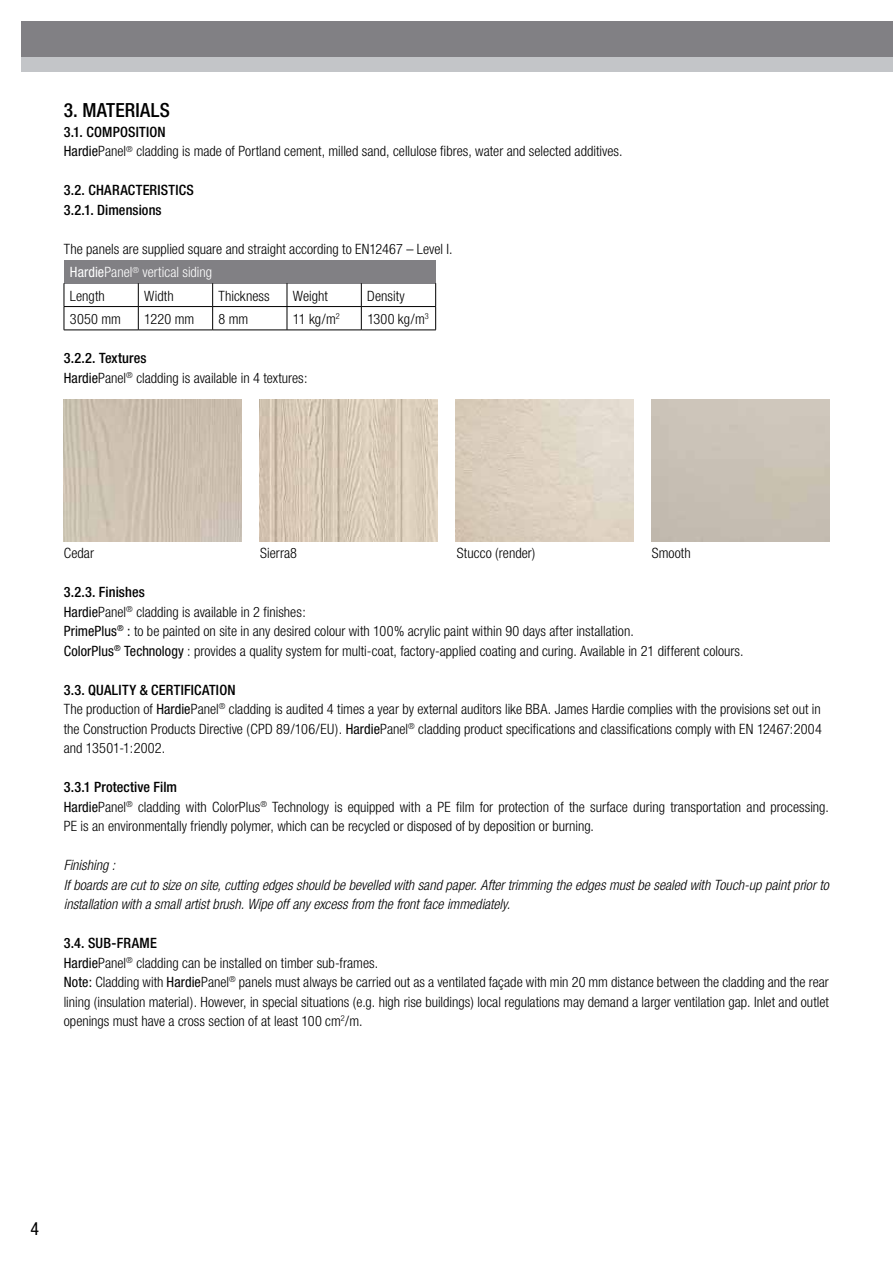
<style>
.page{position:relative;width:893px;height:1263px;background:#fff}
.page>*{position:absolute;margin:0;border:0;box-sizing:border-box;transform-origin:0 0}
.t1{font:500 condensed 19.5px "Helvetica Neue";letter-spacing:.01em;color:#000}
.t2{font:condensed 18px "Helvetica Neue";color:#000}
.t3{font:300 condensed 14.25px/19.5px "Helvetica Neue";color:#000}
.t4{font:italic 300 condensed 14.25px/19.5px "Helvetica Neue";color:#000}
.t5{font:500 condensed 14.25px/19.5px "Helvetica Neue";letter-spacing:.015em;color:#000}
.s1{font-weight:500}
.s2{font-weight:400}
.s3{font-weight:400;color:#fff}
.s4{color:#fff}
</style>
<div class="page">
<div style="left:21px;top:54px;width:872px;height:18px;background:#c3c5c8"></div>
<div style="left:21px;top:21px;width:872px;height:36px;background:#818084"></div>
<div style="left:64px;top:260px;width:372px;height:23px;background:#818084"></div>
<hr style="left:64px;top:306px;width:74px;height:1px;background:#000">
<svg style="left:64px;top:283px;width:1px;height:47px"></svg>
<hr style="left:138px;top:306px;width:75px;height:1px;background:#000">
<svg style="left:138px;top:283px;width:1px;height:47px"></svg>
<hr style="left:213px;top:306px;width:74px;height:1px;background:#000">
<svg style="left:212px;top:283px;width:1px;height:47px"></svg>
<hr style="left:287px;top:306px;width:74px;height:1px;background:#000">
<svg style="left:287px;top:283px;width:1px;height:47px"></svg>
<hr style="left:361px;top:306px;width:75px;height:1px;background:#000">
<svg style="left:361px;top:283px;width:1px;height:47px"></svg>
<svg style="left:435px;top:283px;width:1px;height:47px"></svg>
<hr style="left:64px;top:330px;width:74px;height:1px;background:#000">
<hr style="left:138px;top:330px;width:75px;height:1px;background:#000">
<hr style="left:213px;top:330px;width:74px;height:1px;background:#000">
<hr style="left:287px;top:330px;width:74px;height:1px;background:#000">
<hr style="left:361px;top:330px;width:75px;height:1px;background:#000">
<img style="left:64px;top:399px;width:177px;height:143px">
<img style="left:260px;top:399px;width:177px;height:143px">
<h1 class="t1" style="left:64px;top:99px;width:108px">3. MATERIALS</h1>
<p class="t3" style="left:64px;top:122px;width:560px"><span class="s1">3.1. COMPOSITION<br></span><span class="s2">Hardie</span>Panel<sup>®</sup> cladding is made of Portland cement, milled sand, cellulose fibres, water and selected additives.</p>
<p class="t5" style="left:64px;top:180px;width:132px">3.2. CHARACTERISTICS<br>3.2.1. Dimensions</p>
<p class="t3" style="left:70px;top:237px;width:384px;line-height:23.4px;text-indent:-6px">The panels are supplied square and straight according to EN 12467 – Level I.<br><span class="s3">Hardie</span><span class="s4">Panel</span><sup>®</sup> <span class="s4">vertical siding<br></span>Length</p>
<p class="t3" style="left:144px;top:286px;width:31px">Width</p>
<p class="t3" style="left:219px;top:286px;width:53px">Thickness</p>
<p class="t3" style="left:293px;top:286px;width:36px">Weight</p>
<p class="t3" style="left:367px;top:286px;width:39px">Density</p>
<p class="t3" style="left:70px;top:309px;width:52px">3050 mm</p>
<p class="t3" style="left:144px;top:309px;width:51px">1220 mm</p>
<p class="t3" style="left:219px;top:309px;width:31px">8 mm</p>
<p class="t3" style="left:293px;top:309px;width:48px">11 kg/m<sup>2</sup></p>
<p class="t3" style="left:367px;top:309px;width:63px">1300 kg/m<sup>3</sup></p>
<p class="t3" style="left:64px;top:348px;width:245px"><span class="s1">3.2.2. Textures<br></span><span class="s2">Hardie</span>Panel<sup>®</sup> cladding is available in 4 textures:</p>
<p class="t3" style="left:64px;top:543px;width:32px">Cedar</p>
<p class="t3" style="left:260px;top:543px;width:38px">Sierra8</p>
<p class="t3" style="left:457px;top:543px;width:80px">Stucco (render)</p>
<p class="t3" style="left:652px;top:543px;width:40px">Smooth</p>
<p class="t3" style="left:64px;top:582px;width:681px"><span class="s1">3.2.3. Finishes<br></span><span class="s2">Hardie</span>Panel<sup>®</sup> cladding is available in 2 finishes:<br><span class="s2">PrimePlus</span><sup>®</sup> <span class="s2">:</span> to be painted on site in any desired colour with 100% acrylic paint within 90 days after installation.<br><span class="s2">ColorPlus</span><sup>®</sup> <span class="s2">Technology</span> : provides a quality system for multi-coat, factory-applied coating and curing. Available in 21 different colours.</p>
<p class="t3" style="left:64px;top:680px;width:760px"><span class="s1">3.3. QUALITY &amp; CERTIFICATION<br></span>The production of <span class="s2">Hardie</span>Panel<sup>®</sup> cladding is audited 4 times a year by external auditors like BBA. James Hardie complies with the provisions set out in the Construction Products Directive (CPD 89/106/EU). <span class="s2">Hardie</span>Panel<sup>®</sup> cladding product specifications and classifications comply with EN 12467:2004 and 13501-1:2002.</p>
<p class="t3" style="left:64px;top:777px;width:767px"><span class="s1">3.3.1 Protective Film<br></span><span class="s2">Hardie</span>Panel<sup>®</sup> cladding with ColorPlus<sup>®</sup> Technology is equipped with a PE film for protection of the surface during transportation and processing.<br>PE is an environmentally friendly polymer, which can be recycled or disposed of by deposition or burning.</p>
<p class="t4" style="left:64px;top:855px;width:767px">Finishing :<br>If boards are cut to size on site, cutting edges should be bevelled with sand paper. After trimming the edges must be sealed with Touch-up paint prior to installation with a small artist brush. Wipe off any excess from the front face immediately.</p>
<p class="t3" style="left:64px;top:933px;width:767px"><span class="s1">3.4. SUB-FRAME<br></span><span class="s2">Hardie</span>Panel<sup>®</sup> cladding can be installed on timber sub-frames.<br><span class="s2">Note:</span> Cladding with <span class="s2">Hardie</span>Panel<sup>®</sup> panels must always be carried out as a ventilated façade with min 20 mm distance between the cladding and the rear lining (insulation material). However, in special situations (e.g. high rise buildings) local regulations may demand a larger ventilation gap. Inlet and outlet openings must have a cross section of at least 100 cm<sup>2</sup>/m.</p>
<p class="t2" style="left:31px;top:1218px;width:10px">4</p>
</div>
